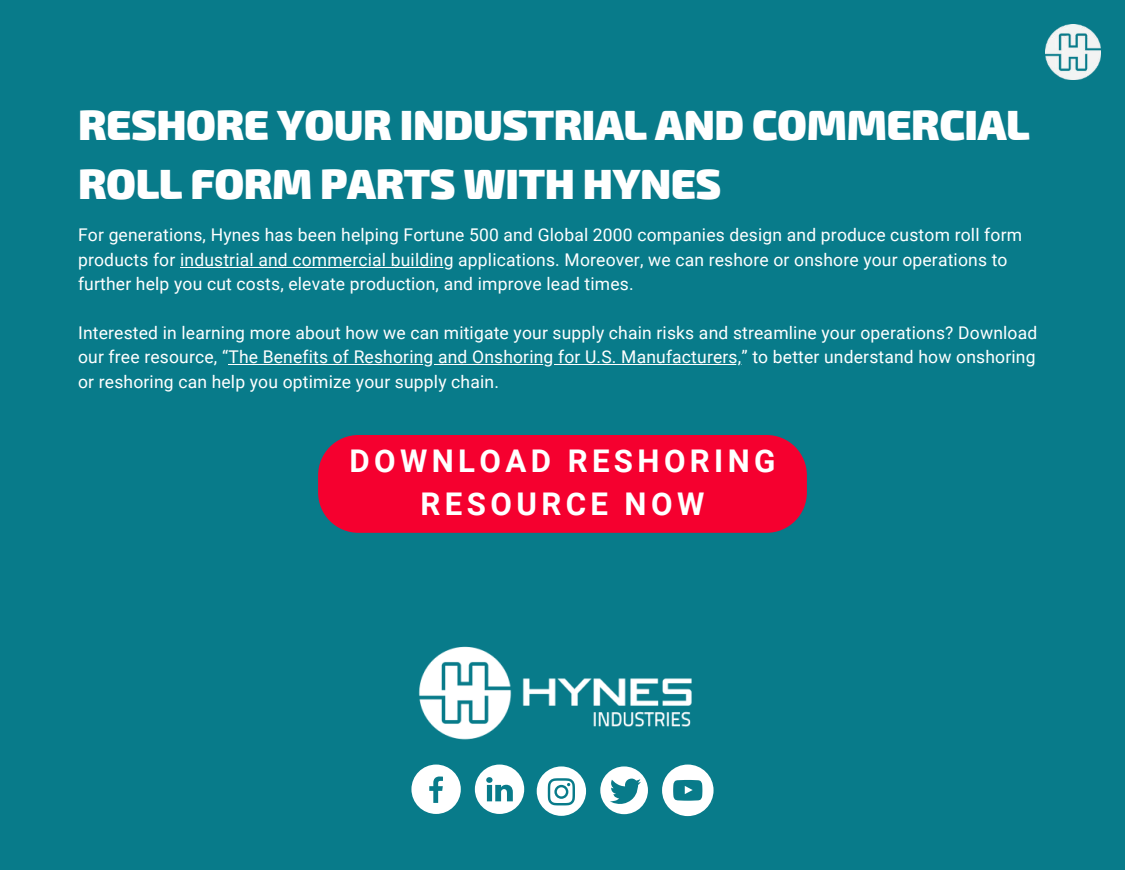
<style>
.page{position:relative;width:1125px;height:870px;background:#fff}
.page>*{position:absolute;margin:0;border:0;box-sizing:border-box;transform-origin:0 0}
.t1{font:900 42.38px/59px "Exo 2";letter-spacing:-.01em;color:#fff}
.t2{font:700 31.25px/43.1px "Roboto";letter-spacing:.14em;color:#fff;text-align:center}
.t3{font:17.5px/24.4px "Roboto";letter-spacing:.01em;color:#fff}
</style>
<div class="page">
<div style="left:0;top:0;width:1125px;height:869px;background:#087b8a"></div>
<img style="left:418px;top:646px;width:274px;height:94px">
<svg style="left:537px;top:766px;width:49px;height:49px"></svg>
<svg style="left:411px;top:764px;width:50px;height:49px"></svg>
<svg style="left:475px;top:764px;width:49px;height:49px"></svg>
<svg style="left:662px;top:764px;width:52px;height:51px"></svg>
<svg style="left:600px;top:766px;width:48px;height:47px"></svg>
<img style="left:1046px;top:24px;width:55px;height:56px">
<div style="left:318px;top:435px;width:489px;height:97px;background:#f5002f"></div>
<hr style="left:180px;top:266px;width:274px;height:1px;background:#fff">
<hr style="left:228px;top:364px;width:513px;height:1px;background:#fff">
<h1 class="t1" style="left:78px;top:92px;width:953px">RESHORE YOUR INDUSTRIAL AND COMMERCIAL<br>ROLL FORM PARTS WITH HYNES</h1>
<p class="t3" style="left:78px;top:223px;width:946px">For generations, Hynes has been helping Fortune 500 and Global 2000 companies design and produce custom roll form products for industrial and commercial building applications. Moreover, we can reshore or onshore your operations to further help you cut costs, elevate production, and improve lead times.</p>
<p class="t3" style="left:78px;top:320px;width:961px;text-align:justify">Interested in learning more about how we can mitigate your supply chain risks and streamline your operations? Download our free resource, “The Benefits of Reshoring and Onshoring for U.S. Manufacturers,” to better understand how onshoring or reshoring can help you optimize your supply chain.</p>
<h2 class="t2" style="left:349px;top:439px;width:428px">DOWNLOAD RESHORING<br>RESOURCE NOW</h2>
</div>
